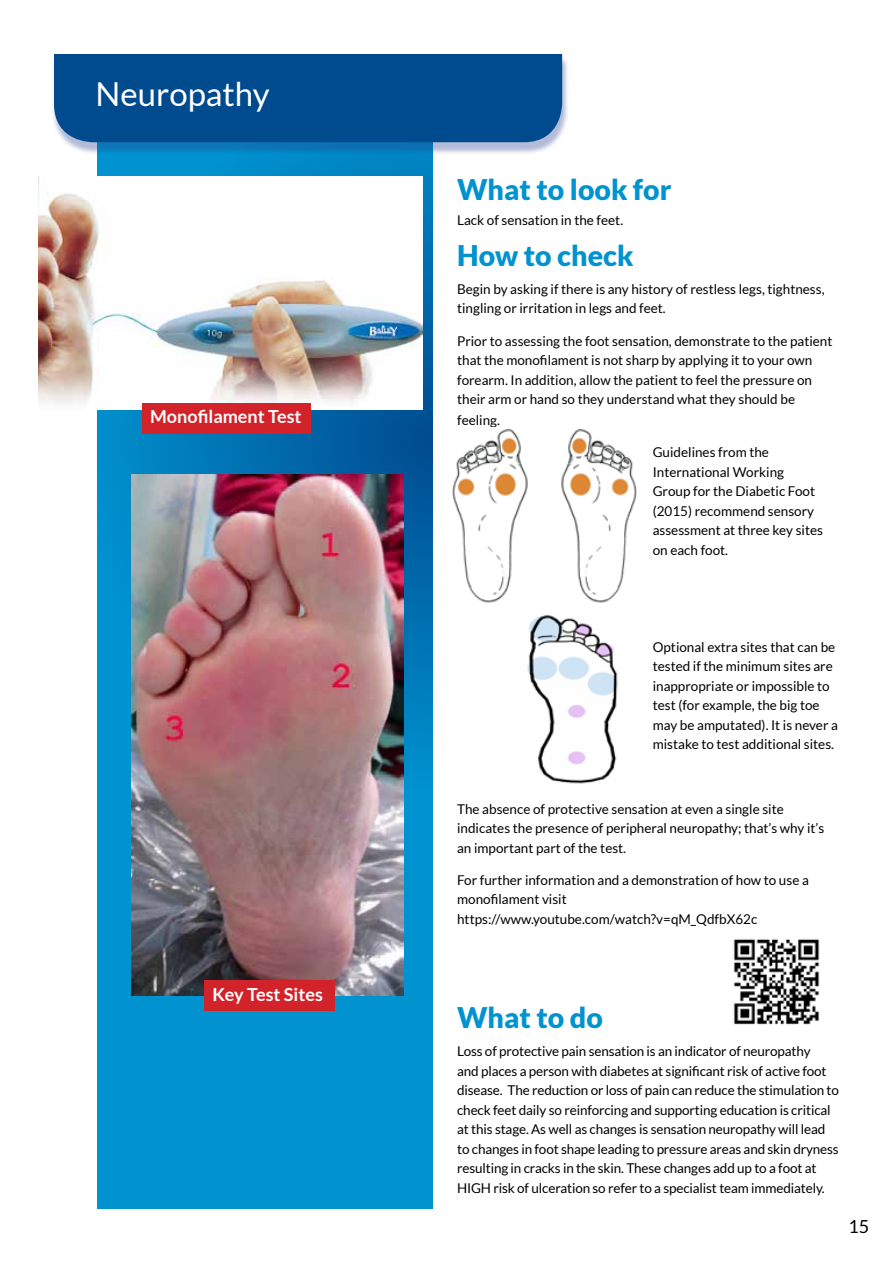
<style>
.page{position:relative;width:893px;height:1263px;background:#fff}
.page>*{position:absolute;margin:0;border:0;box-sizing:border-box;transform-origin:0 0}
.t1{font:33px "Lato";color:#fff}
.t2{font:900 28.5px "Lato";color:#0093d0}
.t3{font:700 18px "Lato";color:#fff}
.t4{font:18px "Lato";color:#000}
.t5{font:13.5px/19.5px "Lato";color:#000}
</style>
<div class="page">
<div style="left:97px;top:54px;width:336px;height:1155px;background:#0093d0"></div>
<svg style="left:97px;top:155px;width:336px;height:634px"></svg>
<img style="left:132px;top:475px;width:271px;height:520px">
<img style="left:452px;top:428px;width:185px;height:175px">
<img style="left:527px;top:615px;width:91px;height:169px">
<div style="left:52px;top:58px;width:517px;height:97px;background:#25408f;opacity:.36"></div>
<div style="left:54px;top:54px;width:508px;height:88px;background:#004b8d"></div>
<img style="left:733px;top:939px;width:87px;height:86px">
<div style="left:204px;top:980px;width:130px;height:31px;background:#d2232a"></div>
<img style="left:38px;top:176px;width:384px;height:233px">
<div style="left:142px;top:403px;width:168px;height:31px;background:#d2232a"></div>
<h1 class="t1" style="left:95px;top:76px;width:176px">Neuropathy</h1>
<h3 class="t3" style="left:150px;top:406px;width:153px">Monofilament Test</h3>
<h3 class="t3" style="left:213px;top:984px;width:112px">Key Test Sites</h3>
<h2 class="t2" style="left:457px;top:173px;width:216px">What to look for</h2>
<p class="t5" style="left:457px;top:211px;width:168px">Lack of sensation in the feet.</p>
<h2 class="t2" style="left:457px;top:239px;width:178px">How to check</h2>
<p class="t5" style="left:457px;top:279px;width:369px">Begin by asking if there is any history of restless legs, tightness, tingling or irritation in legs and feet.</p>
<p class="t5" style="left:457px;top:331px;width:377px">Prior to assessing the foot sensation, demonstrate to the patient that the monofilament is not sharp by applying it to your own forearm. In addition, allow the patient to feel the pressure on their arm or hand so they understand what they should be</p>
<p class="t5" style="left:457px;top:410px;width:44px">feeling.</p>
<p class="t5" style="left:653px;top:442px;width:172px">Guidelines from the<br>International Working<br>Group for the Diabetic Foot (2015) recommend sensory assessment at three key sites on each foot.</p>
<p class="t5" style="left:653px;top:637px;width:187px">Optional extra sites that can be tested if the minimum sites are inappropriate or impossible to test (for example, the big toe may be amputated). It is never a mistake to test additional sites.</p>
<p class="t5" style="left:457px;top:799px;width:369px">The absence of protective sensation at even a single site indicates the presence of peripheral neuropathy; that’s why it’s an important part of the test.</p>
<p class="t5" style="left:457px;top:870px;width:353px">For further information and a demonstration of how to use a monofilament visit https://www.youtube.com/watch?v=qM_QdfbX62c</p>
<h2 class="t2" style="left:457px;top:1001px;width:147px">What to do</h2>
<p class="t5" style="left:457px;top:1041px;width:383px">Loss of protective pain sensation is an indicator of neuropathy<br>and places a person with diabetes at significant risk of active foot disease. The reduction or loss of pain can reduce the stimulation to check feet daily so reinforcing and supporting education is critical at this stage. As well as changes is sensation neuropathy will lead to changes in foot shape leading to pressure areas and skin dryness resulting in cracks in the skin. These changes add up to a foot at HIGH risk of ulceration so refer to a specialist team immediately.</p>
<h3 class="t4" style="left:848px;top:1216px;width:22px">15</h3>
</div>
